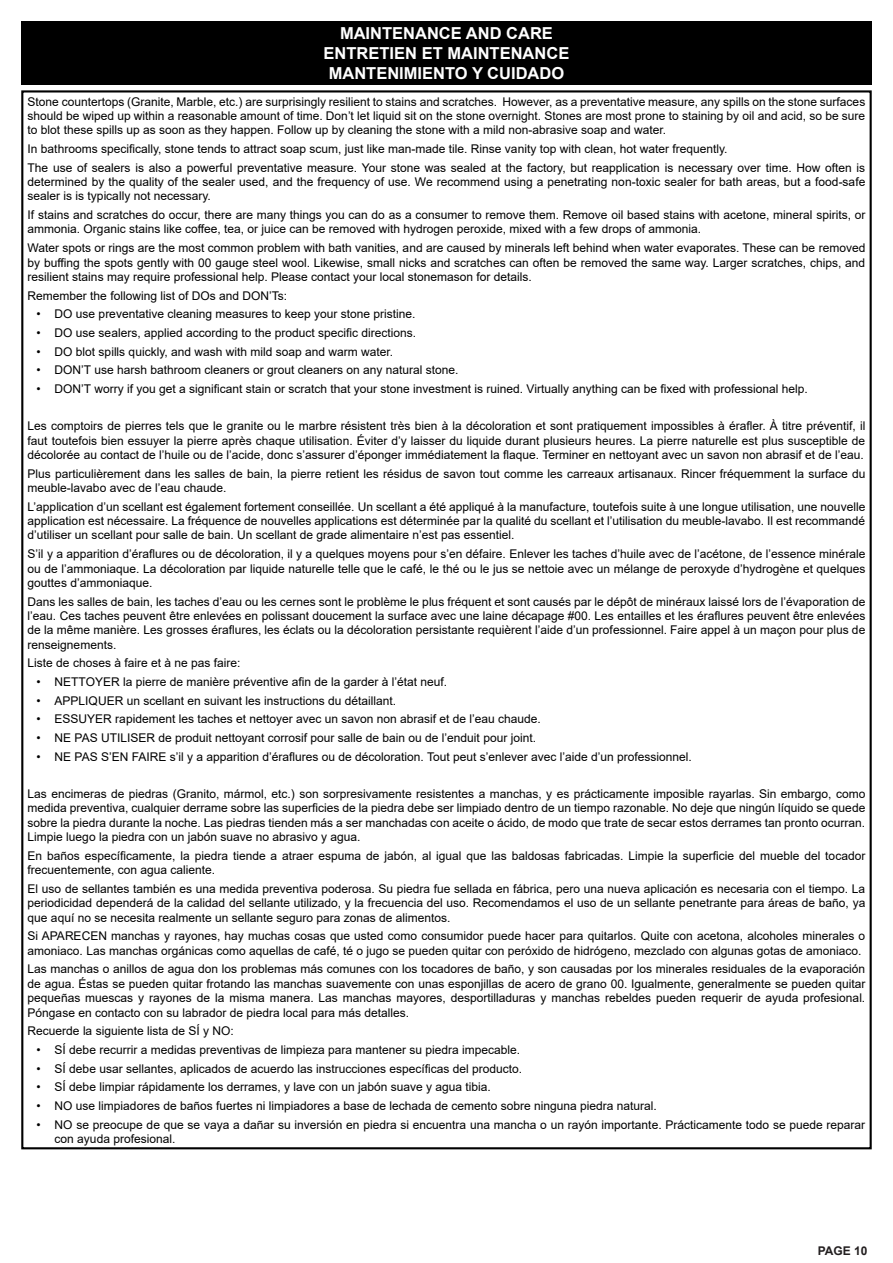
<style>
.page{position:relative;width:893px;height:1263px;background:#fff}
.page>*{position:absolute;margin:0;border:0;box-sizing:border-box;transform-origin:0 0}
.t1{font:700 16.5px "Arial";color:#fff}
.t2{font:12px/14.4px "Arial";color:#000;text-align:justify}
.t3{font:700 12px "Arial";color:#231f20}
</style>
<div class="page">
<div style="left:21px;top:21px;width:851px;height:64px;background:#000"></div>
<p class="t1" style="left:340px;top:22px;width:214px">MAINTENANCE AND CARE</p>
<p class="t1" style="left:324px;top:42px;width:247px">ENTRETIEN ET MAINTENANCE</p>
<p class="t1" style="left:329px;top:62px;width:237px">MANTENIMIENTO Y CUIDADO</p>
<p class="t2" style="left:28px;top:94px;width:839px">Stone countertops (Granite, Marble, etc.) are surprisingly resilient to stains and scratches. However, as a preventative measure, any spills on the stone surfaces should be wiped up within a reasonable amount of time. Don’t let liquid sit on the stone overnight. Stones are most prone to staining by oil and acid, so be sure to blot these spills up as soon as they happen. Follow up by cleaning the stone with a mild non-abrasive soap and water.</p>
<p class="t2" style="left:28px;top:141px;width:701px">In bathrooms specifically, stone tends to attract soap scum, just like man-made tile. Rinse vanity top with clean, hot water frequently.</p>
<p class="t2" style="left:28px;top:160px;width:839px">The use of sealers is also a powerful preventative measure. Your stone was sealed at the factory, but reapplication is necessary over time. How often is determined by the quality of the sealer used, and the frequency of use. We recommend using a penetrating non-toxic sealer for bath areas, but a food-safe sealer is is typically not necessary.</p>
<p class="t2" style="left:28px;top:208px;width:839px">If stains and scratches do occur, there are many things you can do as a consumer to remove them. Remove oil based stains with acetone, mineral spirits, or ammonia. Organic stains like coffee, tea, or juice can be removed with hydrogen peroxide, mixed with a few drops of ammonia.</p>
<p class="t2" style="left:28px;top:241px;width:839px">Water spots or rings are the most common problem with bath vanities, and are caused by minerals left behind when water evaporates. These can be removed by buffing the spots gently with 00 gauge steel wool. Likewise, small nicks and scratches can often be removed the same way. Larger scratches, chips, and resilient stains may require professional help. Please contact your local stonemason for details.</p>
<p class="t2" style="left:28px;top:288px;width:261px">Remember the following list of DOs and DON’Ts:</p>
<p class="t2" style="left:37px;top:307px;width:380px">• DO use preventative cleaning measures to keep your stone pristine.</p>
<p class="t2" style="left:37px;top:325px;width:381px">• DO use sealers, applied according to the product specific directions.</p>
<p class="t2" style="left:37px;top:344px;width:358px">• DO blot spills quickly, and wash with mild soap and warm water.</p>
<p class="t2" style="left:37px;top:363px;width:423px">• DON’T use harsh bathroom cleaners or grout cleaners on any natural stone.</p>
<p class="t2" style="left:37px;top:381px;width:773px">• DON’T worry if you get a significant stain or scratch that your stone investment is ruined. Virtually anything can be fixed with professional help.</p>
<p class="t2" style="left:28px;top:419px;width:839px">Les comptoirs de pierres tels que le granite ou le marbre résistent très bien à la décoloration et sont pratiquement impossibles à érafler. À titre préventif, il faut toutefois bien essuyer la pierre après chaque utilisation. Éviter d’y laisser du liquide durant plusieurs heures. La pierre naturelle est plus susceptible de décolorée au contact de l’huile ou de l’acide, donc s’assurer d’éponger immédiatement la flaque. Terminer en nettoyant avec un savon non abrasif et de l’eau.</p>
<p class="t2" style="left:28px;top:466px;width:839px">Plus particulièrement dans les salles de bain, la pierre retient les résidus de savon tout comme les carreaux artisanaux. Rincer fréquemment la surface du meuble-lavabo avec de l’eau chaude.</p>
<p class="t2" style="left:28px;top:499px;width:839px">L’application d’un scellant est également fortement conseillée. Un scellant a été appliqué à la manufacture, toutefois suite à une longue utilisation, une nouvelle application est nécessaire. La fréquence de nouvelles applications est déterminée par la qualité du scellant et l’utilisation du meuble-lavabo. Il est recommandé d’utiliser un scellant pour salle de bain. Un scellant de grade alimentaire n’est pas essentiel.</p>
<p class="t2" style="left:28px;top:547px;width:839px">S’il y a apparition d’éraflures ou de décoloration, il y a quelques moyens pour s’en défaire. Enlever les taches d’huile avec de l’acétone, de l’essence minérale ou de l’ammoniaque. La décoloration par liquide naturelle telle que le café, le thé ou le jus se nettoie avec un mélange de peroxyde d’hydrogène et quelques gouttes d’ammoniaque.</p>
<p class="t2" style="left:28px;top:594px;width:839px">Dans les salles de bain, les taches d’eau ou les cernes sont le problème le plus fréquent et sont causés par le dépôt de minéraux laissé lors de l’évaporation de l’eau. Ces taches peuvent être enlevées en polissant doucement la surface avec une laine décapage #00. Les entailles et les éraflures peuvent être enlevées de la même manière. Les grosses éraflures, les éclats ou la décoloration persistante requièrent l’aide d’un professionnel. Faire appel à un maçon pour plus de renseignements.</p>
<p class="t2" style="left:28px;top:656px;width:214px">Liste de choses à faire et à ne pas faire:</p>
<p class="t2" style="left:37px;top:675px;width:412px">• NETTOYER la pierre de manière préventive afin de la garder à l’état neuf.</p>
<p class="t2" style="left:37px;top:693px;width:361px">• APPLIQUER un scellant en suivant les instructions du détaillant.</p>
<p class="t2" style="left:37px;top:712px;width:506px">• ESSUYER rapidement les taches et nettoyer avec un savon non abrasif et de l’eau chaude.</p>
<p class="t2" style="left:37px;top:730px;width:501px">• NE PAS UTILISER de produit nettoyant corrosif pour salle de bain ou de l’enduit pour joint.</p>
<p class="t2" style="left:37px;top:749px;width:657px">• NE PAS S’EN FAIRE s’il y a apparition d’éraflures ou de décoloration. Tout peut s’enlever avec l’aide d’un professionnel.</p>
<p class="t2" style="left:28px;top:786px;width:839px">Las encimeras de piedras (Granito, mármol, etc.) son sorpresivamente resistentes a manchas, y es prácticamente imposible rayarlas. Sin embargo, como medida preventiva, cualquier derrame sobre las superficies de la piedra debe ser limpiado dentro de un tiempo razonable. No deje que ningún líquido se quede sobre la piedra durante la noche. Las piedras tienden más a ser manchadas con aceite o ácido, de modo que trate de secar estos derrames tan pronto ocurran.<br>Limpie luego la piedra con un jabón suave no abrasivo y agua.</p>
<p class="t2" style="left:28px;top:848px;width:839px">En baños específicamente, la piedra tiende a atraer espuma de jabón, al igual que las baldosas fabricadas. Limpie la superficie del mueble del tocador frecuentemente, con agua caliente.</p>
<p class="t2" style="left:28px;top:881px;width:839px">El uso de sellantes también es una medida preventiva poderosa. Su piedra fue sellada en fábrica, pero una nueva aplicación es necesaria con el tiempo. La periodicidad dependerá de la calidad del sellante utilizado, y la frecuencia del uso. Recomendamos el uso de un sellante penetrante para áreas de baño, ya que aquí no se necesita realmente un sellante seguro para zonas de alimentos.</p>
<p class="t2" style="left:28px;top:929px;width:839px">Si APARECEN manchas y rayones, hay muchas cosas que usted como consumidor puede hacer para quitarlos. Quite con acetona, alcoholes minerales o amoniaco. Las manchas orgánicas como aquellas de café, té o jugo se pueden quitar con peróxido de hidrógeno, mezclado con algunas gotas de amoniaco.</p>
<p class="t2" style="left:28px;top:962px;width:839px">Las manchas o anillos de agua don los problemas más comunes con los tocadores de baño, y son causadas por los minerales residuales de la evaporación de agua. Éstas se pueden quitar frotando las manchas suavemente con unas esponjillas de acero de grano 00. Igualmente, generalmente se pueden quitar pequeñas muescas y rayones de la misma manera. Las manchas mayores, desportilladuras y manchas rebeldes pueden requerir de ayuda profesional.<br>Póngase en contacto con su labrador de piedra local para más detalles.</p>
<p class="t2" style="left:28px;top:1024px;width:208px">Recuerde la siguiente lista de SÍ y NO:</p>
<p class="t2" style="left:37px;top:1042px;width:485px">• SÍ debe recurrir a medidas preventivas de limpieza para mantener su piedra impecable.</p>
<p class="t2" style="left:37px;top:1061px;width:487px">• SÍ debe usar sellantes, aplicados de acuerdo las instrucciones específicas del producto.</p>
<p class="t2" style="left:37px;top:1080px;width:456px">• SÍ debe limpiar rápidamente los derrames, y lave con un jabón suave y agua tibia.</p>
<p class="t2" style="left:37px;top:1098px;width:622px">• NO use limpiadores de baños fuertes ni limpiadores a base de lechada de cemento sobre ninguna piedra natural.</p>
<p class="t2" style="left:55px;top:1117px;width:812px;text-indent:-18px">• NO se preocupe de que se vaya a dañar su inversión en piedra si encuentra una mancha o un rayón importante. Prácticamente todo se puede reparar con ayuda profesional.</p>
<p class="t3" style="left:818px;top:1242px;width:51px">PAGE 10</p>
</div>
